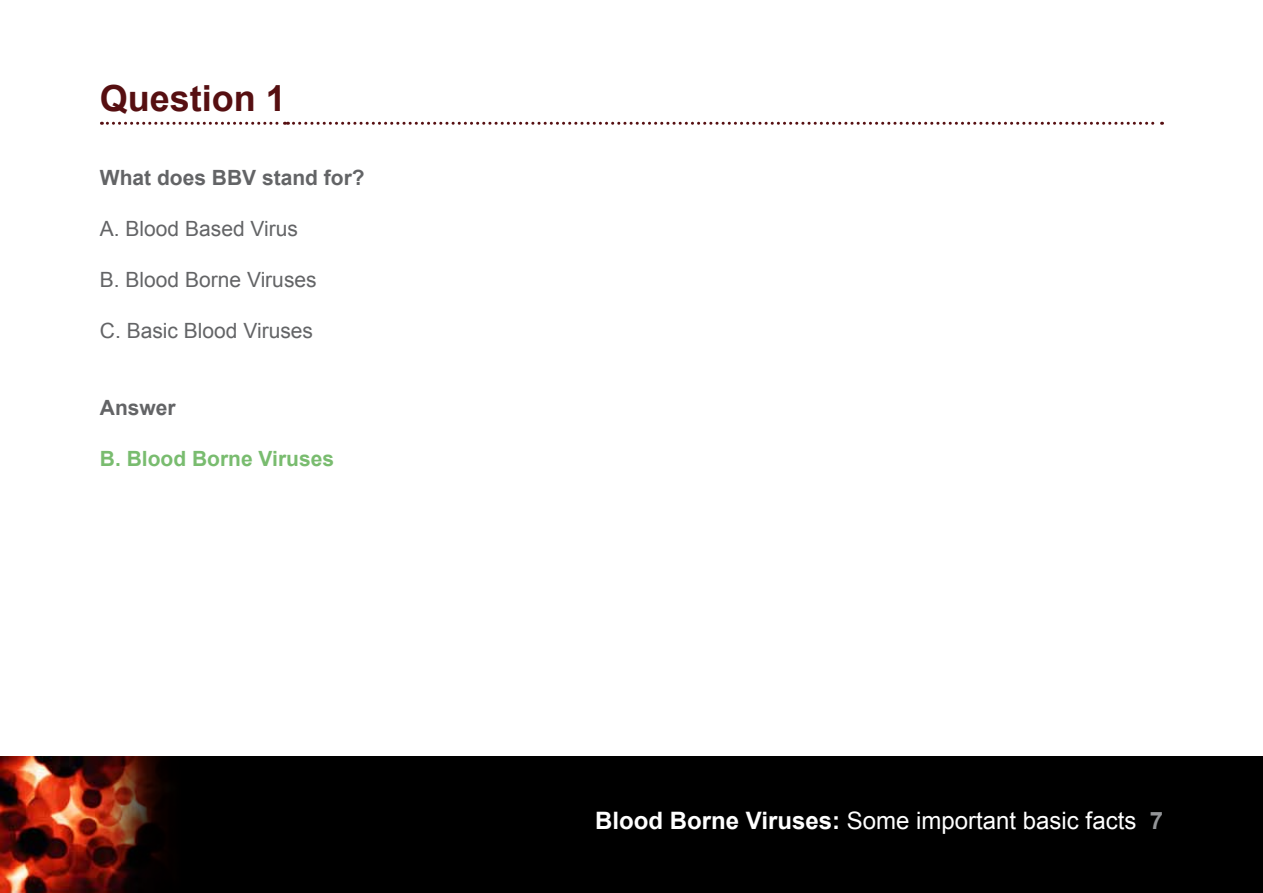
<style>
.page{position:relative;width:1263px;height:893px;background:#fff}
.page>*{position:absolute;margin:0;border:0;box-sizing:border-box;transform-origin:0 0}
.t1{font:700 36px "Arial";color:#560f11}
.t2{font:24px "Arial";color:#fff}
.t3{font:21px "Arial";color:#636466}
.t4{font:700 21px "Arial";color:#636466}
.t5{font:700 21px "Arial";color:#79bc6f}
.s1{font-weight:700}
.s2{font-weight:700;color:#939598}
</style>
<div class="page">
<div style="left:0;top:757px;width:1263px;height:136px;background:#000"></div>
<img style="left:0;top:757px;width:168px;height:136px">
<svg style="left:101px;top:122px;width:1061px;height:3px"></svg>
<h1 class="t1" style="left:100px;top:78px;width:188px">Question 1</h1>
<p class="t4" style="left:100px;top:166px;width:266px">What does BBV stand for?</p>
<p class="t3" style="left:100px;top:217px;width:200px">A. Blood Based Virus</p>
<p class="t3" style="left:100px;top:268px;width:218px">B. Blood Borne Viruses</p>
<p class="t3" style="left:100px;top:319px;width:215px">C. Basic Blood Viruses</p>
<p class="t4" style="left:100px;top:396px;width:77px">Answer</p>
<p class="t5" style="left:100px;top:447px;width:236px">B. Blood Borne Viruses</p>
<p class="t2" style="left:595px;top:807px;width:569px"><span class="s1">Blood Borne Viruses:</span> Some important basic facts <span class="s2">7</span></p>
</div>
